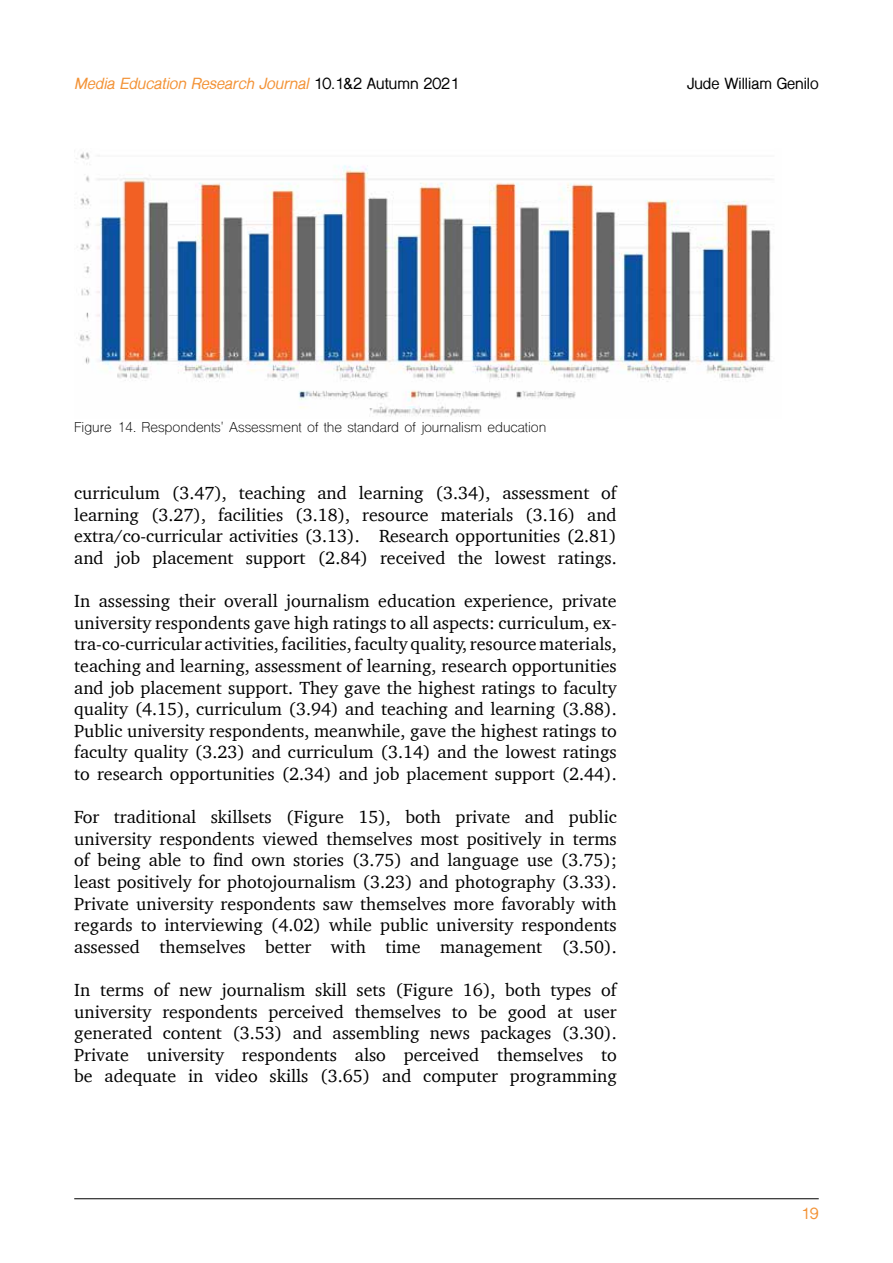
<style>
.page{position:relative;width:893px;height:1263px;background:#fff}
.page>*{position:absolute;margin:0;border:0;box-sizing:border-box;transform-origin:0 0}
.t1{font:18px/21.6px "Charter";color:#000;text-align:justify}
.t2{font:italic 700 15px "Shree Dev 0714";color:#f39337}
.t3{font:700 15px "Shree Dev 0714";color:#000}
.t4{font:700 15px "Shree Dev 0714";color:#f39337}
.t5{font:13.5px "Shree Dev 0714";color:#000}
.s1{font-style:normal;color:#000}
</style>
<div class="page">
<hr style="left:74px;top:1198px;width:745px;height:1px;background:#000">
<img style="left:76px;top:152px;width:697px;height:265px">
<p class="t2" style="left:74px;top:75px;width:386px">Media Education Research Journal <span class="s1">10.1&amp;2 Autumn 2021</span></p>
<p class="t3" style="left:687px;top:75px;width:133px">Jude William Genilo</p>
<p class="t5" style="left:74px;top:418px;width:474px">Figure 14. Respondents' Assessment of the standard of journalism education</p>
<p class="t1" style="left:74px;top:482px;width:544px">curriculum (3.47), teaching and learning (3.34), assessment of learning (3.27), facilities (3.18), resource materials (3.16) and extra/co-curricular activities (3.13). Research opportunities (2.81) and job placement support (2.84) received the lowest ratings.</p>
<p class="t1" style="left:74px;top:590px;width:544px">In assessing their overall journalism education experience, private university respondents gave high ratings to all aspects: curriculum, ex&shy;tra-co-curricular activities, facilities, faculty quality, resource materials, teaching and learning, assessment of learning, research opportunities and job placement support. They gave the highest ratings to faculty quality (4.15), curriculum (3.94) and teaching and learning (3.88).<br>Public university respondents, meanwhile, gave the highest ratings to faculty quality (3.23) and curriculum (3.14) and the lowest ratings to research opportunities (2.34) and job placement support (2.44).</p>
<p class="t1" style="left:74px;top:806px;width:544px">For traditional skillsets (Figure 15), both private and public university respondents viewed themselves most positively in terms of being able to find own stories (3.75) and language use (3.75); least positively for photojournalism (3.23) and photography (3.33).<br>Private university respondents saw themselves more favorably with regards to interviewing (4.02) while public university respondents assessed themselves better with time management (3.50).</p>
<p class="t1" style="left:74px;top:979px;width:544px">In terms of new journalism skill sets (Figure 16), both types of university respondents perceived themselves to be good at user generated content (3.53) and assembling news packages (3.30).<br>Private university respondents also perceived themselves to be adequate in video skills (3.65) and computer programming</p>
<p class="t4" style="left:801px;top:1205px;width:19px">19</p>
</div>
